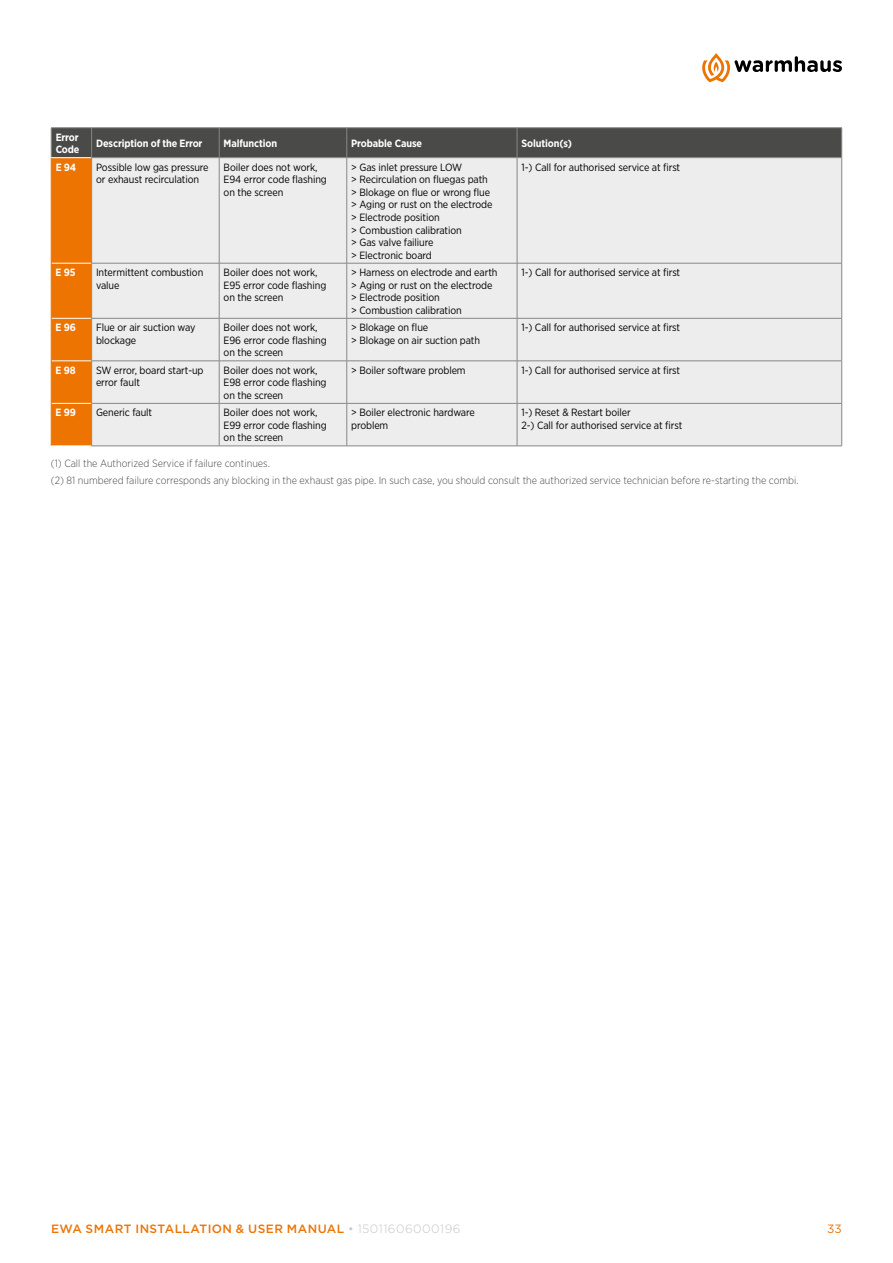
<style>
.page{position:relative;width:893px;height:1263px;background:#fff}
.page>*{position:absolute;margin:0;border:0;box-sizing:border-box;transform-origin:0 0}
.t1{font:500 12px "Gotham";letter-spacing:.04em;color:#eb7405}
.t2{font:12px "Gotham";color:#eb7405}
.t3{font:10.5px/12.6px "Gotham Narrow";letter-spacing:-.01em;color:#000}
.t4{font:300 10.5px/16.8px "Gotham Narrow";color:#4a4a49}
.t5{font:700 10.5px/12.6px "Gotham Narrow";letter-spacing:-.01em;color:#fff}
.s1{font-weight:300;color:#c6c6c6}
</style>
<div class="page">
<svg style="left:702px;top:53px;width:140px;height:29px"></svg>
<svg style="left:51px;top:128px;width:791px;height:318px;background:#ddd7d2"></svg>
<hr style="left:91px;top:157px;width:128px;height:1px;background:#878787">
<hr style="left:219px;top:157px;width:128px;height:1px;background:#878787">
<hr style="left:347px;top:157px;width:170px;height:1px;background:#878787">
<hr style="left:517px;top:157px;width:325px;height:1px;background:#878787">
<hr style="left:841px;top:158px;width:1px;height:105px;background:#878787">
<hr style="left:841px;top:263px;width:1px;height:55px;background:#878787">
<hr style="left:841px;top:318px;width:1px;height:43px;background:#878787">
<hr style="left:841px;top:361px;width:1px;height:42px;background:#878787">
<hr style="left:841px;top:404px;width:1px;height:42px;background:#878787">
<hr style="left:51px;top:158px;width:1px;height:105px;background:#eb7405">
<hr style="left:51px;top:263px;width:1px;height:55px;background:#eb7405">
<hr style="left:51px;top:318px;width:1px;height:43px;background:#eb7405">
<hr style="left:51px;top:361px;width:1px;height:42px;background:#eb7405">
<hr style="left:51px;top:403px;width:1px;height:43px;background:#eb7405">
<hr style="left:91px;top:158px;width:1px;height:105px;background:#878787">
<hr style="left:219px;top:158px;width:1px;height:105px;background:#878787">
<hr style="left:346px;top:158px;width:1px;height:105px;background:#878787">
<hr style="left:517px;top:158px;width:1px;height:105px;background:#878787">
<hr style="left:91px;top:263px;width:128px;height:1px;background:#878787">
<hr style="left:91px;top:263px;width:1px;height:55px;background:#878787">
<hr style="left:219px;top:263px;width:128px;height:1px;background:#878787">
<hr style="left:219px;top:263px;width:1px;height:55px;background:#878787">
<hr style="left:347px;top:263px;width:170px;height:1px;background:#878787">
<hr style="left:346px;top:263px;width:1px;height:55px;background:#878787">
<hr style="left:517px;top:263px;width:1px;height:55px;background:#878787">
<hr style="left:91px;top:318px;width:128px;height:1px;background:#878787">
<hr style="left:91px;top:318px;width:1px;height:43px;background:#878787">
<hr style="left:219px;top:318px;width:128px;height:1px;background:#878787">
<hr style="left:219px;top:318px;width:1px;height:43px;background:#878787">
<hr style="left:347px;top:318px;width:170px;height:1px;background:#878787">
<hr style="left:346px;top:318px;width:1px;height:43px;background:#878787">
<hr style="left:517px;top:318px;width:1px;height:43px;background:#878787">
<hr style="left:91px;top:361px;width:128px;height:1px;background:#878787">
<hr style="left:91px;top:361px;width:1px;height:42px;background:#878787">
<hr style="left:219px;top:361px;width:128px;height:1px;background:#878787">
<hr style="left:219px;top:361px;width:1px;height:42px;background:#878787">
<hr style="left:347px;top:361px;width:170px;height:1px;background:#878787">
<hr style="left:346px;top:361px;width:1px;height:42px;background:#878787">
<hr style="left:517px;top:361px;width:1px;height:42px;background:#878787">
<hr style="left:91px;top:403px;width:128px;height:1px;background:#878787">
<hr style="left:91px;top:404px;width:1px;height:42px;background:#878787">
<hr style="left:219px;top:403px;width:128px;height:1px;background:#878787">
<hr style="left:219px;top:404px;width:1px;height:42px;background:#878787">
<hr style="left:347px;top:403px;width:170px;height:1px;background:#878787">
<hr style="left:346px;top:404px;width:1px;height:42px;background:#878787">
<hr style="left:517px;top:404px;width:1px;height:42px;background:#878787">
<hr style="left:91px;top:446px;width:128px;height:1px;background:#878787">
<hr style="left:219px;top:446px;width:128px;height:1px;background:#878787">
<hr style="left:347px;top:446px;width:170px;height:1px;background:#878787">
<hr style="left:517px;top:263px;width:325px;height:1px;background:#878787">
<hr style="left:517px;top:318px;width:325px;height:1px;background:#878787">
<hr style="left:517px;top:361px;width:325px;height:1px;background:#878787">
<hr style="left:517px;top:403px;width:325px;height:1px;background:#878787">
<hr style="left:517px;top:446px;width:325px;height:1px;background:#878787">
<p class="t5" style="left:56px;top:131px;width:25px">Error<br>Code</p>
<p class="t5" style="left:96px;top:137px;width:108px">Description of the Error</p>
<p class="t5" style="left:224px;top:137px;width:55px">Malfunction</p>
<p class="t5" style="left:351px;top:137px;width:72px">Probable Cause</p>
<p class="t5" style="left:521px;top:137px;width:52px">Solution(s)</p>
<p class="t5" style="left:56px;top:160px;width:22px">E 94</p>
<p class="t3" style="left:96px;top:160px;width:114px">Possible low gas pressure or exhaust recirculation</p>
<p class="t3" style="left:224px;top:160px;width:105px">Boiler does not work,<br>E94 error code flashing on the screen</p>
<p class="t3" style="left:351px;top:160px;width:143px">&gt; Gas inlet pressure LOW<br>&gt; Recirculation on fluegas path &gt; Blokage on flue or wrong flue &gt; Aging or rust on the electrode &gt; Electrode position<br>&gt; Combustion calibration<br>&gt; Gas valve failiure<br>&gt; Electronic board</p>
<p class="t3" style="left:521px;top:160px;width:160px">1-) Call for authorised service at first</p>
<p class="t5" style="left:56px;top:266px;width:21px">E 95</p>
<p class="t3" style="left:96px;top:266px;width:109px">Intermittent combustion value</p>
<p class="t3" style="left:224px;top:266px;width:104px">Boiler does not work,<br>E95 error code flashing on the screen</p>
<p class="t3" style="left:351px;top:266px;width:148px">&gt; Harness on electrode and earth &gt; Aging or rust on the electrode &gt; Electrode position<br>&gt; Combustion calibration</p>
<p class="t3" style="left:521px;top:266px;width:160px">1-) Call for authorised service at first</p>
<p class="t5" style="left:56px;top:321px;width:22px">E 96</p>
<p class="t3" style="left:96px;top:321px;width:101px">Flue or air suction way blockage</p>
<p class="t3" style="left:224px;top:321px;width:105px">Boiler does not work,<br>E96 error code flashing on the screen</p>
<p class="t3" style="left:351px;top:321px;width:130px">&gt; Blokage on flue<br>&gt; Blokage on air suction path</p>
<p class="t3" style="left:521px;top:321px;width:160px">1-) Call for authorised service at first</p>
<p class="t5" style="left:56px;top:364px;width:22px">E 98</p>
<p class="t3" style="left:96px;top:363px;width:109px">SW error, board start-up error fault</p>
<p class="t3" style="left:224px;top:363px;width:104px">Boiler does not work,<br>E98 error code flashing on the screen</p>
<p class="t3" style="left:351px;top:363px;width:116px">&gt; Boiler software problem</p>
<p class="t3" style="left:521px;top:363px;width:160px">1-) Call for authorised service at first</p>
<p class="t5" style="left:56px;top:406px;width:22px">E 99</p>
<p class="t3" style="left:96px;top:406px;width:58px">Generic fault</p>
<p class="t3" style="left:224px;top:406px;width:105px">Boiler does not work,<br>E99 error code flashing on the screen</p>
<p class="t3" style="left:351px;top:406px;width:125px">&gt; Boiler electronic hardware problem</p>
<p class="t3" style="left:521px;top:406px;width:162px">1-) Reset &amp; Restart boiler<br>2-) Call for authorised service at first</p>
<p class="t4" style="left:51px;top:455px;width:749px">(1) Call the Authorized Service if failure continues.<br>(2) 81 numbered failure corresponds any blocking in the exhaust gas pipe. In such case, you should consult the authorized service technician before re-starting the combi.</p>
<p class="t1" style="left:51px;top:1221px;width:411px">EWA SMART INSTALLATION &amp; USER MANUAL <span class="s1">• 15011606000196</span></p>
<p class="t2" style="left:827px;top:1221px;width:16px">33</p>
</div>
